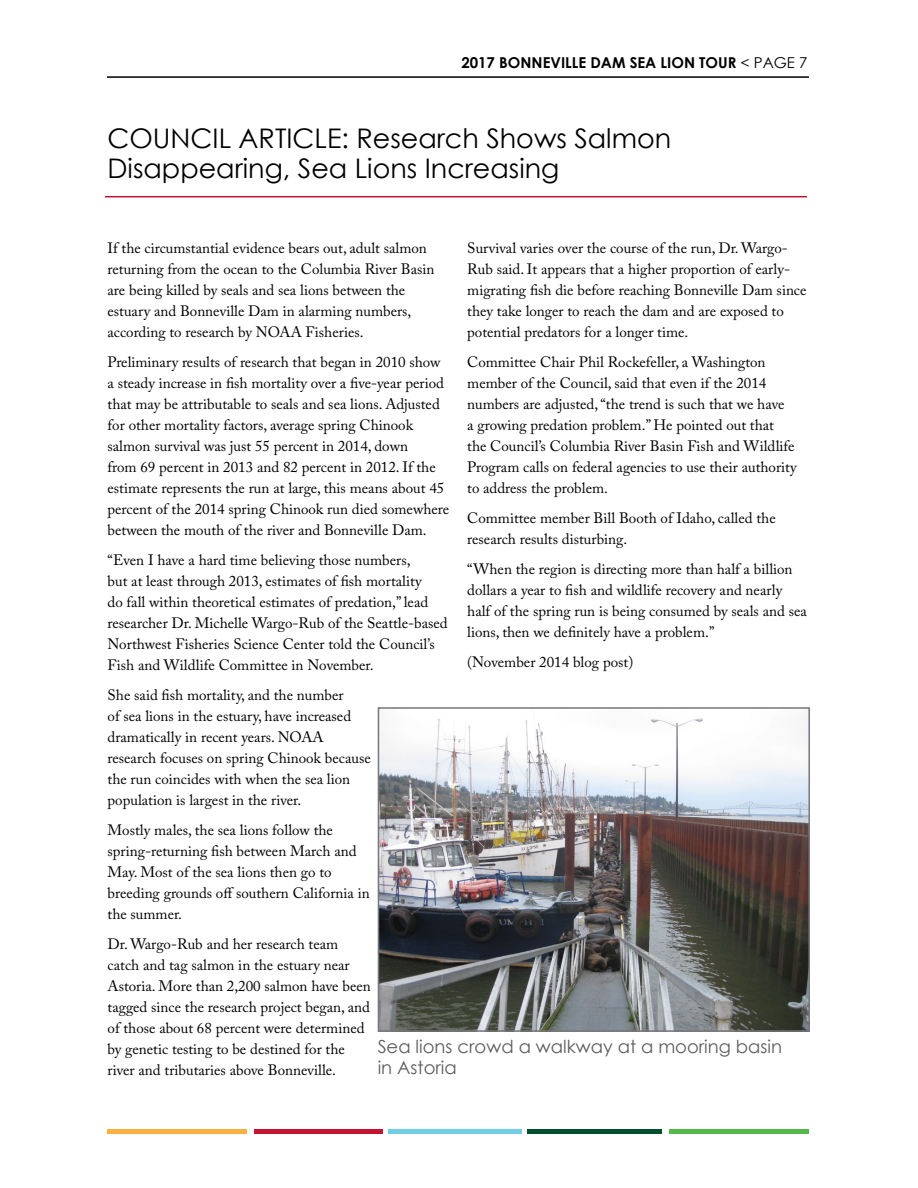
<style>
.page{position:relative;width:918px;height:1188px;background:#fff}
.page>*{position:absolute;margin:0;border:0;box-sizing:border-box;transform-origin:0 0}
.t1{font:27px/30px "Century Gothic";color:#000}
.t2{font:18px/21.6px "Century Gothic";color:#5d5d60}
.t3{font:15px/21px "Adobe Caslon Pro";color:#000}
.t4{font:700 15px "Century Gothic";color:#000}
.s1{font-weight:400}
</style>
<div class="page">
<hr style="left:107px;top:76px;width:702px;height:2px;background:#000">
<hr style="left:107px;top:1129px;width:140px;height:4px;background:#fbb040">
<hr style="left:254px;top:1129px;width:129px;height:4px;background:#c41230">
<hr style="left:388px;top:1129px;width:134px;height:4px;background:#70cde3">
<hr style="left:527px;top:1129px;width:135px;height:4px;background:#00502f">
<hr style="left:669px;top:1129px;width:140px;height:4px;background:#54b948">
<hr style="left:105px;top:196px;width:702px;height:1px;background:#c41230">
<img style="left:381px;top:717px;width:426px;height:312px">
<div style="left:378px;top:707px;width:432px;height:325px;border:2px solid #77787b"></div>
<p class="t4" style="left:461px;top:51px;width:348px">2017 BONNEVILLE DAM SEA LION TOUR <span class="s1">&lt; PAGE 7</span></p>
<h1 class="t1" style="left:108px;top:123px;width:565px">COUNCIL ARTICLE: Research Shows Salmon<br>Disappearing, Sea Lions Increasing</h1>
<p class="t3" style="left:108px;top:237px;width:329px">If the circumstantial evidence bears out, adult salmon returning from the ocean to the Columbia River Basin are being killed by seals and sea lions between the estuary and Bonneville Dam in alarming numbers, according to research by NOAA Fisheries.</p>
<p class="t3" style="left:108px;top:351px;width:343px">Preliminary results of research that began in 2010 show a steady increase in fish mortality over a five-year period that may be attributable to seals and sea lions. Adjusted for other mortality factors, average spring Chinook salmon survival was just 55 percent in 2014, down<br>from 69 percent in 2013 and 82 percent in 2012. If the estimate represents the run at large, this means about 45 percent of the 2014 spring Chinook run died somewhere between the mouth of the river and Bonneville Dam.</p>
<p class="t3" style="left:108px;top:549px;width:342px">“Even I have a hard time believing those numbers,<br>but at least through 2013, estimates of fish mortality<br>do fall within theoretical estimates of predation,” lead researcher Dr. Michelle Wargo-Rub of the Seattle-based Northwest Fisheries Science Center told the Council’s Fish and Wildlife Committee in November.</p>
<p class="t3" style="left:108px;top:684px;width:265px">She said fish mortality, and the number<br>of sea lions in the estuary, have increased dramatically in recent years. NOAA research focuses on spring Chinook because the run coincides with when the sea lion population is largest in the river.</p>
<p class="t3" style="left:108px;top:819px;width:264px">Mostly males, the sea lions follow the spring-returning fish between March and May. Most of the sea lions then go to breeding grounds off southern California in the summer.</p>
<p class="t3" style="left:108px;top:933px;width:265px">Dr. Wargo-Rub and her research team catch and tag salmon in the estuary near Astoria. More than 2,200 salmon have been tagged since the research project began, and of those about 68 percent were determined by genetic testing to be destined for the river and tributaries above Bonneville.</p>
<p class="t3" style="left:467px;top:237px;width:341px">Survival varies over the course of the run, Dr. Wargo-Rub said. It appears that a higher proportion of early&shy;migrating fish die before reaching Bonneville Dam since they take longer to reach the dam and are exposed to potential predators for a longer time.</p>
<p class="t3" style="left:467px;top:351px;width:331px">Committee Chair Phil Rockefeller, a Washington member of the Council, said that even if the 2014 numbers are adjusted, “the trend is such that we have<br>a growing predation problem.” He pointed out that the Council’s Columbia River Basin Fish and Wildlife Program calls on federal agencies to use their authority to address the problem.</p>
<p class="t3" style="left:467px;top:507px;width:310px">Committee member Bill Booth of Idaho, called the research results disturbing.</p>
<p class="t3" style="left:467px;top:558px;width:341px">“When the region is directing more than half a billion dollars a year to fish and wildlife recovery and nearly half of the spring run is being consumed by seals and sea lions, then we definitely have a problem.”</p>
<p class="t3" style="left:467px;top:651px;width:168px">(November 2014 blog post)</p>
<p class="t2" style="left:378px;top:1035px;width:406px">Sea lions crowd a walkway at a mooring basin in Astoria</p>
</div>
